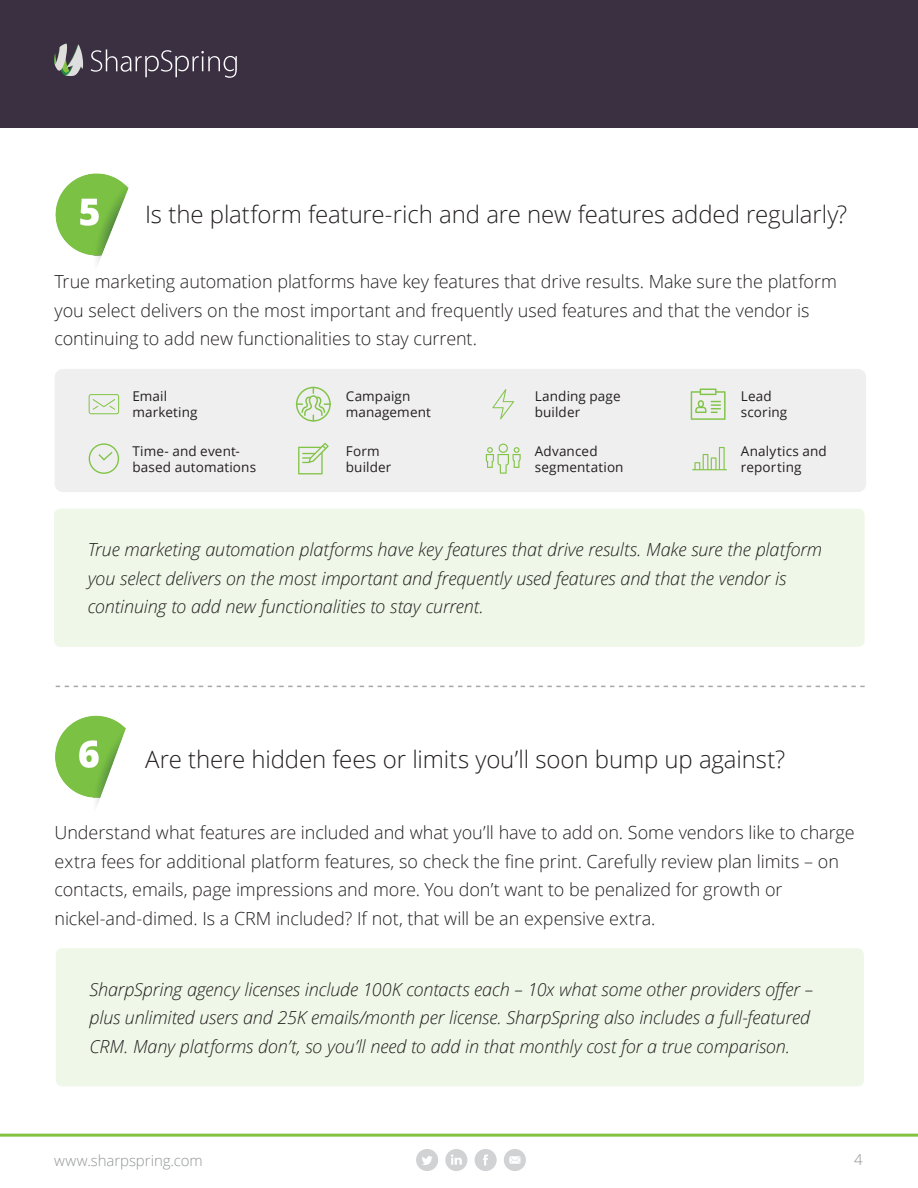
<style>
.page{position:relative;width:918px;height:1188px;background:#fff}
.page>*{position:absolute;margin:0;border:0;box-sizing:border-box;transform-origin:0 0}
.t1{font:300 24px "Open Sans";letter-spacing:-.005em;color:#231f20}
.Paragraph{font:300 18px/28.5px "Open Sans";letter-spacing:-.005em;color:#231f20}
.Italized_paragraph{font:italic 300 18px/28.5px "Open Sans";letter-spacing:-.01em;color:#231f20}
.t2{font:300 15px "Open Sans";letter-spacing:-.005em;color:#939598}
.t3{font:300 15px "Open Sans";color:#8e8d91}
.italized_paragraph{font:13.5px/16.2px "Open Sans";letter-spacing:.01em;color:#231f20}
</style>
<div class="page">
<svg style="left:416px;top:1149px;width:22px;height:22px"></svg>
<svg style="left:475px;top:1149px;width:22px;height:22px"></svg>
<svg style="left:445px;top:1149px;width:22px;height:22px"></svg>
<svg style="left:504px;top:1149px;width:22px;height:22px"></svg>
<hr style="left:0;top:1134px;width:918px;height:3px;background:#84c340">
<div style="left:0;top:0;width:918px;height:127px;background:#3a3042"></div>
<svg style="left:91px;top:49px;width:146px;height:29px"></svg>
<svg style="left:54px;top:43px;width:29px;height:33px"></svg>
<img style="left:55px;top:173px;width:74px;height:91px">
<img style="left:55px;top:715px;width:71px;height:91px">
<div style="left:54px;top:509px;width:811px;height:138px;background:#eff8e8;border-radius:7px"></div>
<div style="left:56px;top:948px;width:808px;height:138px;background:#eff8e8;border-radius:7px"></div>
<svg style="left:56px;top:686px;width:809px;height:1px"></svg>
<div style="left:55px;top:369px;width:811px;height:123px;background:#efeff0;border-radius:8px"></div>
<svg style="left:89px;top:394px;width:30px;height:20px"></svg>
<svg style="left:692px;top:447px;width:35px;height:23px"></svg>
<svg style="left:492px;top:389px;width:22px;height:30px"></svg>
<svg style="left:298px;top:443px;width:31px;height:31px"></svg>
<svg style="left:296px;top:387px;width:35px;height:35px"></svg>
<svg style="left:691px;top:389px;width:35px;height:31px"></svg>
<svg style="left:486px;top:444px;width:35px;height:30px"></svg>
<svg style="left:89px;top:443px;width:30px;height:31px"></svg>
<p class="t1" style="left:145px;top:198px;width:704px">Is the platform feature-rich and are new features added regularly?</p>
<p class="Paragraph" style="left:55px;top:267px;width:784px">True marketing automation platforms have key features that drive results. Make sure the platform you select delivers on the most important and frequently used features and that the vendor is continuing to add new functionalities to stay current.</p>
<p class="italized_paragraph" style="left:132px;top:388px;width:36px">Email</p>
<p class="italized_paragraph" style="left:132px;top:404px;width:67px">marketing</p>
<p class="italized_paragraph" style="left:132px;top:442px;width:125px">Time- and event&shy;based automations</p>
<p class="italized_paragraph" style="left:346px;top:388px;width:87px">Campaign management</p>
<p class="italized_paragraph" style="left:346px;top:442px;width:47px">Form builder</p>
<p class="italized_paragraph" style="left:535px;top:388px;width:87px">Landing page builder</p>
<p class="italized_paragraph" style="left:535px;top:442px;width:90px">Advanced segmentation</p>
<p class="italized_paragraph" style="left:741px;top:388px;width:48px">Lead scoring</p>
<p class="italized_paragraph" style="left:741px;top:442px;width:87px">Analytics and reporting</p>
<p class="Italized_paragraph" style="left:88px;top:535px;width:736px">True marketing automation platforms have key features that drive results. Make sure the platform you select delivers on the most important and frequently used features and that the vendor is continuing to add new functionalities to stay current.</p>
<p class="t1" style="left:145px;top:743px;width:642px">Are there hidden fees or limits you’ll soon bump up against?</p>
<p class="Paragraph" style="left:55px;top:818px;width:802px">Understand what features are included and what you’ll have to add on. Some vendors like to charge extra fees for additional platform features, so check the fine print. Carefully review plan limits – on contacts, emails, page impressions and more. You don’t want to be penalized for growth or</p>
<p class="Paragraph" style="left:55px;top:904px;width:602px">nickel-and-dimed. Is a CRM included? If not, that will be an expensive extra.</p>
<p class="Italized_paragraph" style="left:89px;top:974px;width:725px">SharpSpring agency licenses include 100K contacts each – 10x what some other providers offer – plus unlimited users and 25K emails/month per license. SharpSpring also includes a full-featured<br>CRM. Many platforms don’t, so you’ll need to add in that monthly cost for a true comparison.</p>
<p class="t2" style="left:54px;top:1150px;width:150px">www.sharpspring.com</p>
<p class="t3" style="left:854px;top:1149px;width:10px">4</p>
</div>
